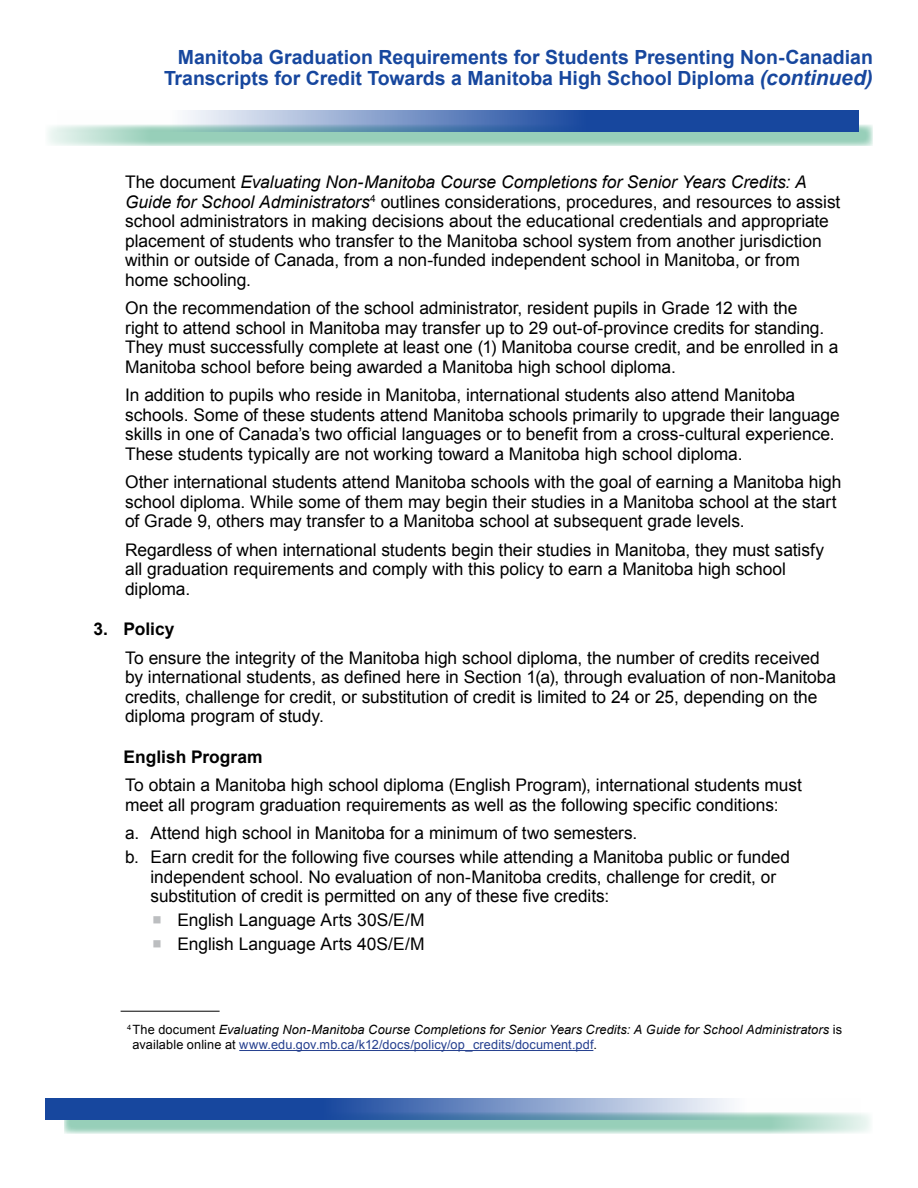
<style>
.page{position:relative;width:918px;height:1188px;background:#fff}
.page>*{position:absolute;margin:0;border:0;box-sizing:border-box;transform-origin:0 0}
.t1{font:700 19.5px/21px "Arial";color:#17479e;text-align:right}
.Paragraph___12{font:17.4px/19.5px "Arial";letter-spacing:-.005em;color:#000}
.Paragraph_last__1p0{font:17.4px/19.5px "Arial";letter-spacing:-.005em;color:#000}
.Numbers_List_A___06{font:700 17.4px "Arial";color:#000}
.Footnote{font:italic 12.75px/15px "Arial";letter-spacing:.01em;color:#000}
.s1{font-style:italic;font-size:21px}
.s2{font-style:italic}
.s3{font-family:"Arial Unicode MS";font-size:16.5px;color:#bcbec0}
.s4{font-style:normal}
.s5{font-style:normal;color:#25408f}
</style>
<div class="page">
<hr style="left:121px;top:1011px;width:99px;height:1px;background:#000">
<hr style="left:239px;top:1050px;width:354px;height:1px;background:#25408f">
<svg style="left:64px;top:1113px;width:806px;height:21px;background:#acd8c7"></svg>
<svg style="left:45px;top:1098px;width:815px;height:22px;background:#698bbd"></svg>
<svg style="left:48px;top:124px;width:825px;height:22px;background:#a8d6c4"></svg>
<svg style="left:58px;top:110px;width:801px;height:22px;background:#698bbe"></svg>
<p class="t1" style="left:164px;top:47px;width:710px">Manitoba Graduation Requirements for Students Presenting Non-Canadian<br>Transcripts for Credit Towards a Manitoba High School Diploma <span class="s1">(continued)</span></p>
<p class="Paragraph___12" style="left:125px;top:172px;width:717px">The document <span class="s2">Evaluating Non-Manitoba Course Completions for Senior Years Credits: A Guide for School Administrators</span><sup>4</sup> outlines considerations, procedures, and resources to assist school administrators in making decisions about the educational credentials and appropriate placement of students who transfer to the Manitoba school system from another jurisdiction within or outside of Canada, from a non-funded independent school in Manitoba, or from home schooling.</p>
<p class="Paragraph___12" style="left:125px;top:298px;width:715px">On the recommendation of the school administrator, resident pupils in Grade 12 with the<br>right to attend school in Manitoba may transfer up to 29 out-of-province credits for standing.<br>They must successfully complete at least one (1) Manitoba course credit, and be enrolled in a Manitoba school before being awarded a Manitoba high school diploma.</p>
<p class="Paragraph___12" style="left:125px;top:385px;width:716px">In addition to pupils who reside in Manitoba, international students also attend Manitoba schools. Some of these students attend Manitoba schools primarily to upgrade their language skills in one of Canada’s two official languages or to benefit from a cross-cultural experience.<br>These students typically are not working toward a Manitoba high school diploma.</p>
<p class="Paragraph___12" style="left:125px;top:472px;width:718px">Other international students attend Manitoba schools with the goal of earning a Manitoba high school diploma. While some of them may begin their studies in a Manitoba school at the start of Grade 9, others may transfer to a Manitoba school at subsequent grade levels.</p>
<p class="Paragraph_last__1p0" style="left:125px;top:540px;width:700px">Regardless of when international students begin their studies in Manitoba, they must satisfy all graduation requirements and comply with this policy to earn a Manitoba high school diploma.</p>
<p class="Numbers_List_A___06" style="left:94px;top:618px;width:82px">3. Policy</p>
<p class="Paragraph_last__1p0" style="left:125px;top:648px;width:713px">To ensure the integrity of the Manitoba high school diploma, the number of credits received by international students, as defined here in Section 1(a), through evaluation of non-Manitoba credits, challenge for credit, or substitution of credit is limited to 24 or 25, depending on the diploma program of study.</p>
<p class="Numbers_List_A___06" style="left:124px;top:745px;width:141px">English Program</p>
<p class="Paragraph___12" style="left:125px;top:775px;width:678px">To obtain a Manitoba high school diploma (English Program), international students must meet all program graduation requirements as well as the following specific conditions:</p>
<p class="Paragraph___12" style="left:125px;top:823px;width:514px">a. Attend high school in Manitoba for a minimum of two semesters.</p>
<p class="Paragraph___12" style="left:151px;top:847px;width:641px;text-indent:-26px">b. Earn credit for the following five courses while attending a Manitoba public or funded independent school. No evaluation of non-Manitoba credits, challenge for credit, or substitution of credit is permitted on any of these five credits:</p>
<p class="Paragraph___12" style="left:152px;top:910px;width:274px"><span class="s3">■</span> English Language Arts 30S/E/M</p>
<p class="Paragraph___12" style="left:152px;top:934px;width:274px"><span class="s3">■</span> English Language Arts 40S/E/M</p>
<p class="Footnote" style="left:133px;top:1022px;width:711px;text-indent:-5px"><sup>4</sup> <span class="s4">The document</span> Evaluating Non-Manitoba Course Completions for Senior Years Credits: A Guide for School Administrators <span class="s4">is available online at</span> <span class="s5">www.edu.gov.mb.ca/k12/docs/policy/op_credits/document.pdf</span><span class="s4">.</span></p>
</div>
